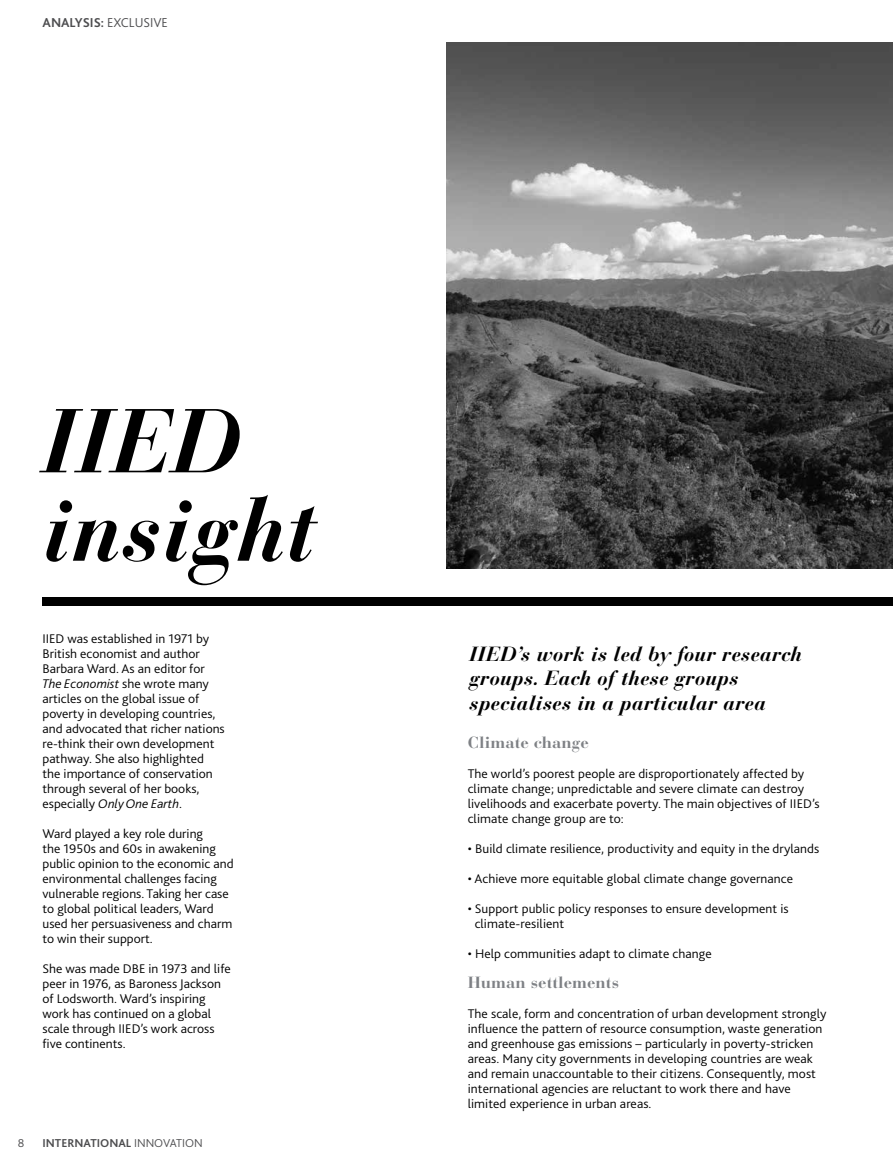
<style>
.page{position:relative;width:893px;height:1166px;background:#fff}
.page>*{position:absolute;margin:0;border:0;box-sizing:border-box;transform-origin:0 0}
.t1{font:italic 700 89.7px/88.3px "Bauer Bodoni Std";color:#000}
.t2{font:italic 700 20.25px/24.3px "Bauer Bodoni Std";letter-spacing:.005em;color:#000;scale:1.04 1}
.t3{font:700 16.2px "Bauer Bodoni Std";letter-spacing:.005em;color:#7e8185;scale:1.04 1}
.t4{font:700 13.5px "Bliss 2";color:#4d4d4f}
.t5{font:300 13.2px/15px "Bliss 2";letter-spacing:.005em;color:#000;scale:1.04 1}
.t6{font:700 12px "Bliss 2";color:#4d4d4f}
.t7{font:300 12px "Bliss 2";color:#4d4d4f}
.s1{font-weight:300}
.s2{font-style:italic}
</style>
<div class="page">
<div style="left:43px;top:597px;width:850px;height:9px;background:#000"></div>
<img style="left:446px;top:43px;width:447px;height:525px">
<p class="t4" style="left:43px;top:14px;width:127px">ANALYSIS: <span class="s1">exclusive</span></p>
<h1 class="t1" style="left:43px;top:397px;width:276px">IIED insight</h1>
<p class="t5" style="left:43px;top:630px;width:177px">IIE D was established in 1971 by<br>British economist and author<br>Barbara Ward. As an editor for<br><span class="s2">The Economist</span> she wrote many articles on the global issue of poverty in developing countries, and advocated that richer nations re-think their own development pathway. She also highlighted the importance of conservation through several of her books, especially <span class="s2">Only One Earth</span>.</p>
<p class="t5" style="left:43px;top:825px;width:185px">Ward played a key role during<br>the 1950s and 60s in awakening public opinion to the economic and environmental challenges facing vulnerable regions. Taking her case to global political leaders, Ward used her persuasiveness and charm to win their support.</p>
<p class="t5" style="left:43px;top:960px;width:183px">She was made DBE in 1973 and life peer in 1976, as Baroness Jackson of Lodsworth. Ward’s inspiring work has continued on a global scale through IIE D’s work across five continents.</p>
<p class="t7" style="left:18px;top:1135px;width:8px">8</p>
<p class="t6" style="left:43px;top:1135px;width:162px">I NTERNATIONAL <span class="s1">innovation</span></p>
<h2 class="t2" style="left:469px;top:641px;width:321px">IIED’s work is led by four research groups. Each of these groups specialises in a particular area</h2>
<p class="t3" style="left:468px;top:732px;width:118px">Climate change</p>
<p class="t5" style="left:468px;top:765px;width:340px">The world’s poorest people are disproportionately affected by climate change; unpredictable and severe climate can destroy livelihoods and exacerbate poverty. The main objectives of IIE D’s climate change group are to:</p>
<p class="t5" style="left:468px;top:840px;width:340px">• Build climate resilience, productivity and equity in the drylands</p>
<p class="t5" style="left:468px;top:870px;width:314px">• Achieve more equitable global climate change governance</p>
<p class="t5" style="left:475px;top:900px;width:303px;text-indent:-7px">• Support public policy responses to ensure development is climate-resilient</p>
<p class="t5" style="left:468px;top:945px;width:236px">• H elp communities adapt to climate change</p>
<p class="t3" style="left:468px;top:972px;width:147px">Human settlements</p>
<p class="t5" style="left:468px;top:1005px;width:346px">The scale, form and concentration of urban development strongly influence the pattern of resource consumption, waste generation and greenhouse gas emissions – particularly in poverty-stricken areas. Many city governments in developing countries are weak and remain unaccountable to their citizens. Consequently, most international agencies are reluctant to work there and have limited experience in urban areas.</p>
</div>
